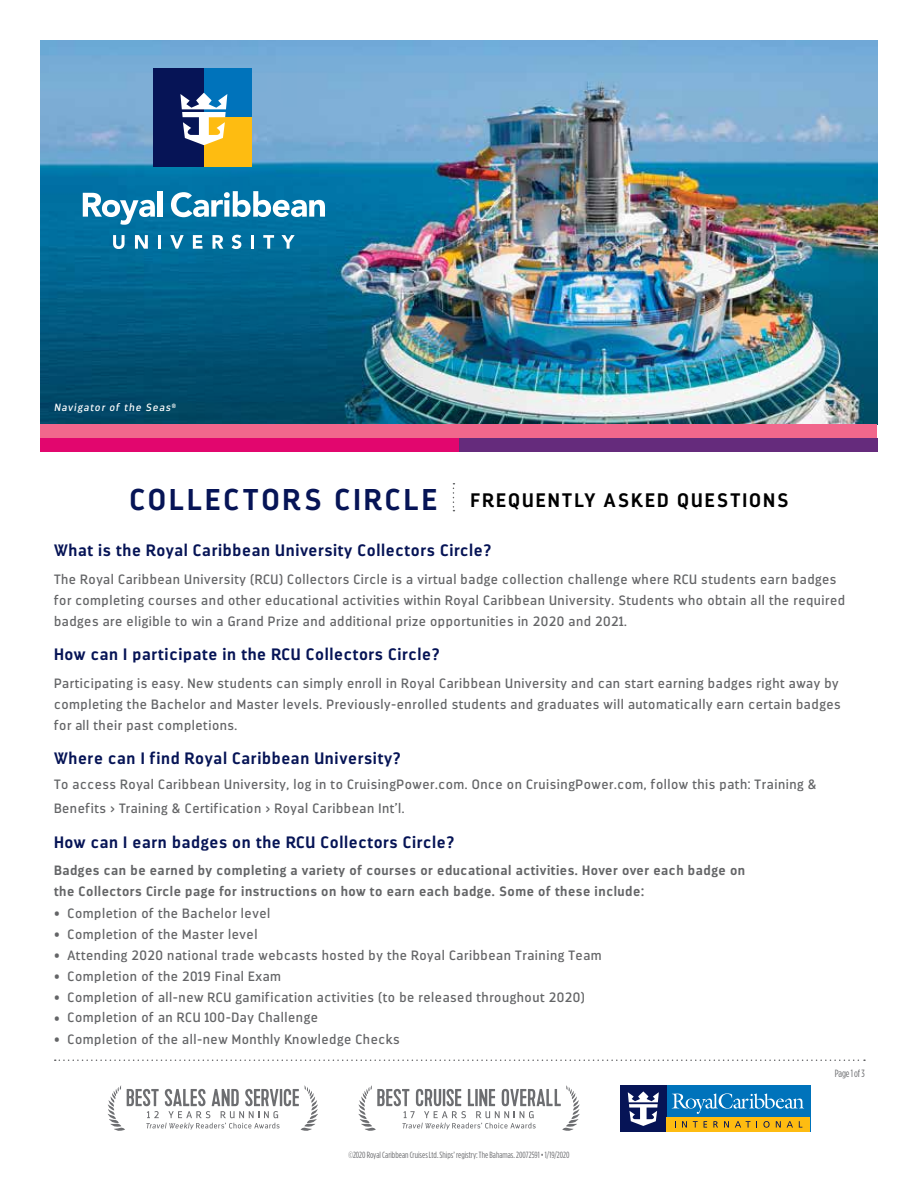
<style>
.page{position:relative;width:918px;height:1188px;background:#fff}
.page>*{position:absolute;margin:0;border:0;box-sizing:border-box;transform-origin:0 0}
.t1{font:700 19.5px "Darwin";letter-spacing:.105em;color:#000}
.t2{font:700 16.5px "Darwin";letter-spacing:.04em;color:#061456}
.t3{font:13.5px/21px "Darwin";letter-spacing:.04em;color:#636466}
.t4{font:700 13.5px/21px "Darwin";letter-spacing:.04em;color:#636466}
.t5{font:italic 10.5px "Darwin";letter-spacing:.1em;color:#fff}
.t6{font:10.5px "Gotham Condensed";letter-spacing:-.01em;color:#696a6d}
.t7{font:9px "Gotham Condensed";color:#696a6d}
.s1{font-size:30px;color:#061456}
</style>
<div class="page">
<svg style="left:55px;top:1060px;width:810px;height:1px"></svg>
<img style="left:297px;top:40px;width:581px;height:385px">
<img style="left:40px;top:40px;width:257px;height:385px">
<div style="left:40px;top:425px;width:838px;height:13px;background:#f1678c"></div>
<div style="left:40px;top:438px;width:419px;height:14px;background:#e2066e"></div>
<div style="left:459px;top:438px;width:419px;height:14px;background:#652b7c"></div>
<div style="left:620px;top:1085px;width:190px;height:46px;background:#0073bb"></div>
<div style="left:620px;top:1085px;width:46px;height:46px;background:#061456"></div>
<div style="left:666px;top:1117px;width:144px;height:14px;background:#febc11"></div>
<svg style="left:682px;top:1121px;width:5px;height:7px"></svg>
<svg style="left:693px;top:1121px;width:5px;height:7px"></svg>
<svg style="left:704px;top:1121px;width:3px;height:7px"></svg>
<svg style="left:713px;top:1121px;width:5px;height:7px"></svg>
<svg style="left:724px;top:1121px;width:5px;height:7px"></svg>
<svg style="left:735px;top:1121px;width:15px;height:7px"></svg>
<svg style="left:763px;top:1121px;width:7px;height:7px"></svg>
<svg style="left:776px;top:1121px;width:5px;height:7px"></svg>
<svg style="left:787px;top:1121px;width:6px;height:7px"></svg>
<svg style="left:628px;top:1091px;width:31px;height:35px"></svg>
<svg style="left:672px;top:1093px;width:132px;height:21px"></svg>
<svg style="left:108px;top:1085px;width:210px;height:46px"></svg>
<svg style="left:359px;top:1085px;width:221px;height:46px"></svg>
<div style="left:154px;top:68px;width:98px;height:49px;background:#0073bb"></div>
<div style="left:154px;top:117px;width:98px;height:49px;background:#febc11"></div>
<div style="left:154px;top:68px;width:50px;height:98px;background:#061456"></div>
<svg style="left:180px;top:93px;width:47px;height:52px"></svg>
<svg style="left:83px;top:193px;width:72px;height:32px"></svg>
<div style="left:158px;top:191px;width:5px;height:26px;background:#fff"></div>
<svg style="left:171px;top:191px;width:154px;height:26px"></svg>
<svg style="left:113px;top:235px;width:12px;height:14px"></svg>
<svg style="left:135px;top:235px;width:13px;height:14px"></svg>
<hr style="left:158px;top:235px;width:3px;height:14px;background:#fff">
<svg style="left:170px;top:235px;width:14px;height:14px"></svg>
<svg style="left:193px;top:235px;width:9px;height:14px"></svg>
<svg style="left:212px;top:235px;width:11px;height:14px"></svg>
<svg style="left:232px;top:235px;width:9px;height:14px"></svg>
<hr style="left:251px;top:235px;width:3px;height:14px;background:#fff">
<svg style="left:263px;top:235px;width:11px;height:14px"></svg>
<svg style="left:281px;top:235px;width:14px;height:14px"></svg>
<svg style="left:453px;top:483px;width:1px;height:28px"></svg>
<p class="t5" style="left:54px;top:401px;width:123px">Navigator of the Seas<sup>®</sup></p>
<h1 class="t1" style="left:130px;top:488px;width:660px"><span class="s1">COLLECTORS CIRCLE</span> FREQUENTLY ASKED QUESTIONS</h1>
<p class="t2" style="left:54px;top:540px;width:439px">What is the Royal Caribbean University Collectors Circle?</p>
<p class="t3" style="left:54px;top:569px;width:793px">The Royal Caribbean University (RCU) Collectors Circle is a virtual badge collection challenge where RCU students earn badges for completing courses and other educational activities within Royal Caribbean University. Students who obtain all the required badges are eligible to win a Grand Prize and additional prize opportunities in 2020 and 2021.</p>
<p class="t2" style="left:54px;top:644px;width:387px">How can I participate in the RCU Collectors Circle?</p>
<p class="t3" style="left:54px;top:673px;width:788px">Participating is easy. New students can simply enroll in Royal Caribbean University and can start earning badges right away by completing the Bachelor and Master levels. Previously-enrolled students and graduates will automatically earn certain badges for all their past completions.</p>
<p class="t2" style="left:54px;top:749px;width:348px">Where can I find Royal Caribbean University?</p>
<p class="t3" style="left:54px;top:773px;width:764px;line-height:24px">To access Royal Caribbean University, log in to CruisingPower.com. Once on CruisingPower.com, follow this path: Training &amp;<br>Benefits &gt; Training &amp; Certification &gt; Royal Caribbean Int’l.</p>
<p class="t2" style="left:54px;top:832px;width:402px">How can I earn badges on the RCU Collectors Circle?</p>
<p class="t4" style="left:54px;top:860px;width:693px">Badges can be earned by completing a variety of courses or educational activities. Hover over each badge on the Collectors Circle page for instructions on how to earn each badge. Some of these include:</p>
<p class="t3" style="left:54px;top:902px;width:218px">• Completion of the Bachelor level</p>
<p class="t3" style="left:54px;top:923px;width:205px">• Completion of the Master level</p>
<p class="t3" style="left:54px;top:944px;width:549px">• Attending 2020 national trade webcasts hosted by the Royal Caribbean Training Team</p>
<p class="t3" style="left:54px;top:965px;width:229px">• Completion of the 2019 Final Exam</p>
<p class="t3" style="left:54px;top:986px;width:532px">• Completion of all-new RCU gamification activities (to be released throughout 2020)</p>
<p class="t3" style="left:54px;top:1007px;width:266px">• Completion of an RCU 100-Day Challenge</p>
<p class="t3" style="left:54px;top:1028px;width:347px">• Completion of the all-new Monthly Knowledge Checks</p>
<p class="t7" style="left:348px;top:1149px;width:223px">©2020 Royal Caribbean Cruises Ltd. Ships’ registry: The Bahamas. 20072591 • 1/19/2020</p>
<p class="t6" style="left:835px;top:1067px;width:32px">Page 1 of 3</p>
</div>
